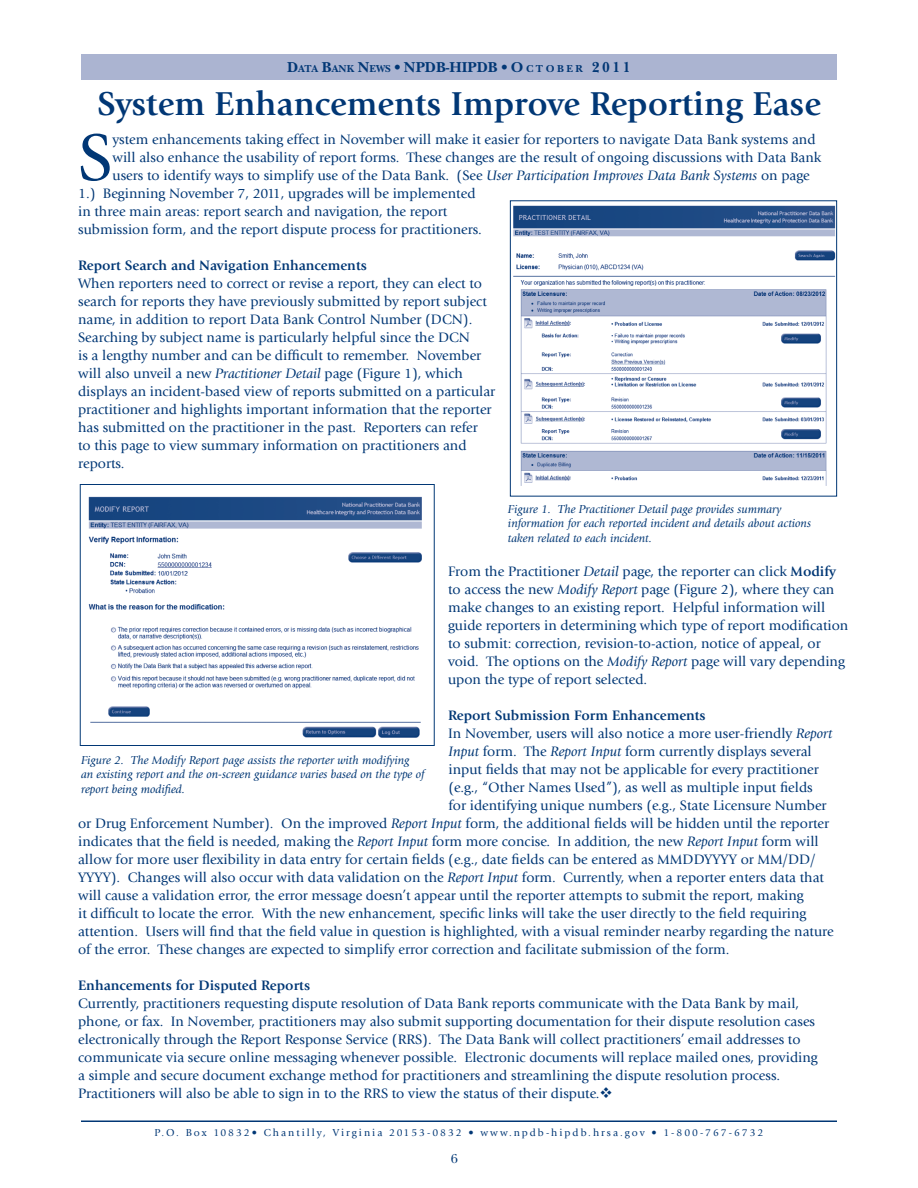
<style>
.page{position:relative;width:918px;height:1188px;background:#fff}
.page>*{position:absolute;margin:0;border:0;box-sizing:border-box;transform-origin:0 0}
.subtitle{font:68.85px "Giovanni";color:#013775}
.t1{font:700 34.5px "Giovanni";color:#013775}
.t2{font:700 15px "New Baskerville";color:#013775}
.subtitle-2{font:14.25px/18px "Giovanni";color:#013775}
.subtitle-3{font:700 14.25px "Giovanni";color:#013775}
.t3{font:13.5px "New Baskerville";color:#013775}
.t4{font:italic 12px/14.4px "Giovanni";color:#013775}
.t5{font:10.5px "Giovanni";letter-spacing:.19em;color:#013775}
.s1{font-size:10.5px}
.s2{font-style:italic}
.s3{font-weight:700}
</style>
<div class="page">
<div style="left:81px;top:54px;width:756px;height:25px;background:#abb4d1"></div>
<hr style="left:81px;top:1120px;width:756px;height:2px;background:#013775">
<img style="left:513px;top:205px;width:322px;height:281px">
<div style="left:510px;top:200px;width:327px;height:296px;border:1px solid #013775"></div>
<div style="left:80px;top:484px;width:355px;height:262px;border:1px solid #013775"></div>
<img style="left:88px;top:496px;width:334px;height:242px">
<p class="t2" style="left:287px;top:58px;width:345px">D<span class="s1">ATA</span> B<span class="s1">ANK</span> N<span class="s1">EWS</span> • NPDB-HIPDB • O <span class="s1">C T OB E R</span> 2 0 1 1</p>
<p class="t1" style="left:97px;top:84px;width:725px">System Enhancements Improve Reporting Ease</p>
<p class="subtitle" style="left:78px;top:119px;width:36px">S</p>
<p class="subtitle-2" style="left:113px;top:130px;width:704px">ystem enhancements taking effect in November will make it easier for reporters to navigate Data Bank systems and</p>
<p class="subtitle-2" style="left:113px;top:148px;width:710px">will also enhance the usability of report forms. These changes are the result of ongoing discussions with Data Bank</p>
<p class="subtitle-2" style="left:113px;top:166px;width:699px">users to identify ways to simplify use of the Data Bank. (See <span class="s2">User Participation Improves Data Bank Systems</span> on page</p>
<p class="subtitle-2" style="left:78px;top:184px;width:399px">1.) Beginning November 7, 2011, upgrades will be implemented</p>
<p class="subtitle-2" style="left:78px;top:202px;width:371px">in three main areas: report search and navigation, the report</p>
<p class="subtitle-2" style="left:78px;top:220px;width:405px">submission form, and the report dispute process for practitioners.</p>
<p class="subtitle-3" style="left:78px;top:257px;width:290px">Report Search and Navigation Enhancements</p>
<p class="subtitle-2" style="left:78px;top:274px;width:419px">When reporters need to correct or revise a report, they can elect to search for reports they have previously submitted by report subject name, in addition to report Data Bank Control Number (DCN).<br>Searching by subject name is particularly helpful since the DCN<br>is a lengthy number and can be difficult to remember. November will also unveil a new <span class="s2">Practitioner Detail</span> page (Figure 1), which displays an incident-based view of reports submitted on a particular practitioner and highlights important information that the reporter has submitted on the practitioner in the past. Reporters can refer<br>to this page to view summary information on practitioners and reports.</p>
<p class="t4" style="left:508px;top:502px;width:305px">Figure 1. The Practitioner Detail page provides summary information for each reported incident and details about actions taken related to each incident.</p>
<p class="subtitle-2" style="left:448px;top:562px;width:402px">From the Practitioner <span class="s2">Detail</span> page, the reporter can click <span class="s3">Modify </span>to access the new <span class="s2">Modify Report</span> page (Figure 2), where they can make changes to an existing report. Helpful information will guide reporters in determining which type of report modification to submit: correction, revision-to-action, notice of appeal, or void. The options on the <span class="s2">Modify Report</span> page will vary depending upon the type of report selected.</p>
<p class="subtitle-3" style="left:448px;top:707px;width:259px">Report Submission Form Enhancements</p>
<p class="subtitle-2" style="left:448px;top:724px;width:386px">In November, users will also notice a more user-friendly <span class="s2">Report</span></p>
<p class="subtitle-2" style="left:448px;top:742px;width:365px"><span class="s2">Input</span> form. The <span class="s2">Report Input</span> form currently displays several</p>
<p class="subtitle-2" style="left:448px;top:760px;width:372px">input fields that may not be applicable for every practitioner</p>
<p class="subtitle-2" style="left:448px;top:778px;width:366px">(e.g., “Other Names Used”), as well as multiple input fields</p>
<p class="subtitle-2" style="left:448px;top:796px;width:380px">for identifying unique numbers (e.g., State Licensure Number</p>
<p class="subtitle-2" style="left:78px;top:814px;width:753px">or Drug Enforcement Number). On the improved <span class="s2">Report Input</span> form, the additional fields will be hidden until the reporter</p>
<p class="subtitle-2" style="left:78px;top:832px;width:742px">indicates that the field is needed, making the <span class="s2">Report Input</span> form more concise. In addition, the new <span class="s2">Report Input</span> form will</p>
<p class="subtitle-2" style="left:78px;top:850px;width:739px">allow for more user flexibility in data entry for certain fields (e.g., date fields can be entered as MMDDYYYY or MM/DD/</p>
<p class="subtitle-2" style="left:78px;top:868px;width:747px">YYYY). Changes will also occur with data validation on the <span class="s2">Report Input</span> form. Currently, when a reporter enters data that</p>
<p class="subtitle-2" style="left:78px;top:886px;width:727px">will cause a validation error, the error message doesn’t appear until the reporter attempts to submit the report, making</p>
<p class="subtitle-2" style="left:78px;top:904px;width:730px">it difficult to locate the error. With the new enhancement, specific links will take the user directly to the field requiring</p>
<p class="subtitle-2" style="left:78px;top:922px;width:757px">attention. Users will find that the field value in question is highlighted, with a visual reminder nearby regarding the nature</p>
<p class="subtitle-2" style="left:78px;top:940px;width:653px">of the error. These changes are expected to simplify error correction and facilitate submission of the form.</p>
<p class="subtitle-3" style="left:78px;top:977px;width:233px">Enhancements for Disputed Reports</p>
<p class="subtitle-2" style="left:78px;top:994px;width:741px">Currently, practitioners requesting dispute resolution of Data Bank reports communicate with the Data Bank by mail, phone, or fax. In November, practitioners may also submit supporting documentation for their dispute resolution cases electronically through the Report Response Service (RRS). The Data Bank will collect practitioners’ email addresses to communicate via secure online messaging whenever possible. Electronic documents will replace mailed ones, providing a simple and secure document exchange method for practitioners and streamlining the dispute resolution process.<br>Practitioners will also be able to sign in to the RRS to view the status of their dispute.❖</p>
<p class="t4" style="left:81px;top:753px;width:345px">Figure 2. The Modify Report page assists the reporter with modifying an existing report and the on-screen guidance varies based on the type of report being modified.</p>
<p class="t5" style="left:155px;top:1126px;width:610px">P.O. Box 10832• Chantilly, Virginia 20153-0832 • www.npdb-hipdb.hrsa.gov • 1-800-767-6732</p>
<p class="t3" style="left:451px;top:1151px;width:9px">6</p>
</div>
